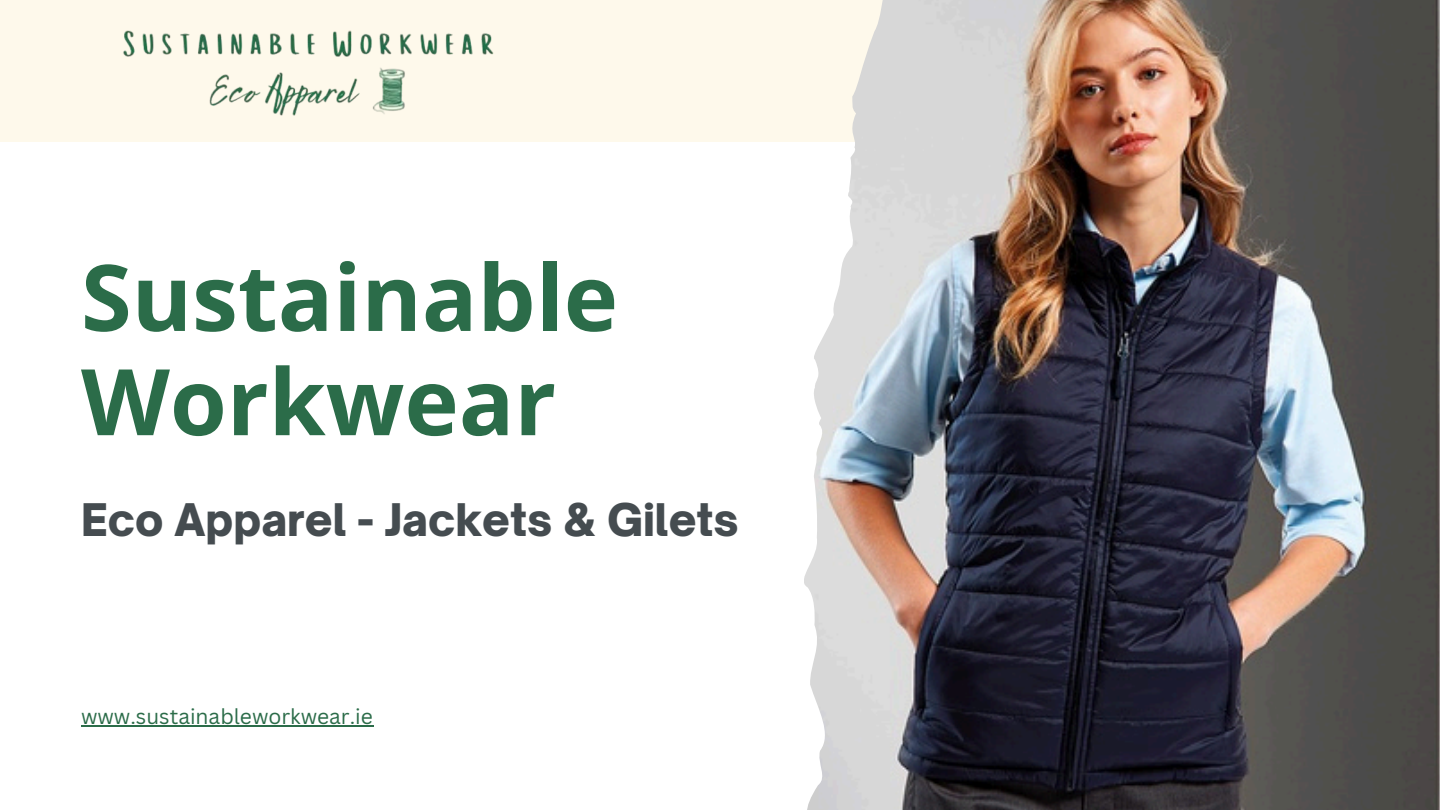
<style>
.page{position:relative;width:1440px;height:810px;background:#fff}
.page>*{position:absolute;margin:0;border:0;box-sizing:border-box;transform-origin:0 0}
.t1{font:700 92px/104.2px "Open Sans";color:#2b6c49}
.t2{font:900 43px "Open Sauce One";color:#454c50}
.t3{font:21px "Canva Sans";color:#2b6c49}
</style>
<div class="page">
<div style="left:0;top:0;width:908px;height:141px;background:#fef9eb"></div>
<img style="left:805px;top:0;width:635px;height:810px">
<img style="left:123px;top:30px;width:371px;height:86px">
<hr style="left:81px;top:725px;width:292px;height:2px;background:#2b6c49">
<h1 class="t1" style="left:81px;top:243px;width:539px">Sustainable<br>Workwear</h1>
<p class="t2" style="left:81px;top:493px;width:659px">Eco Apparel - Jackets &amp; Gilets</p>
<h2 class="t3" style="left:81px;top:701px;width:293px">www.sustainableworkwear.ie</h2>
</div>
